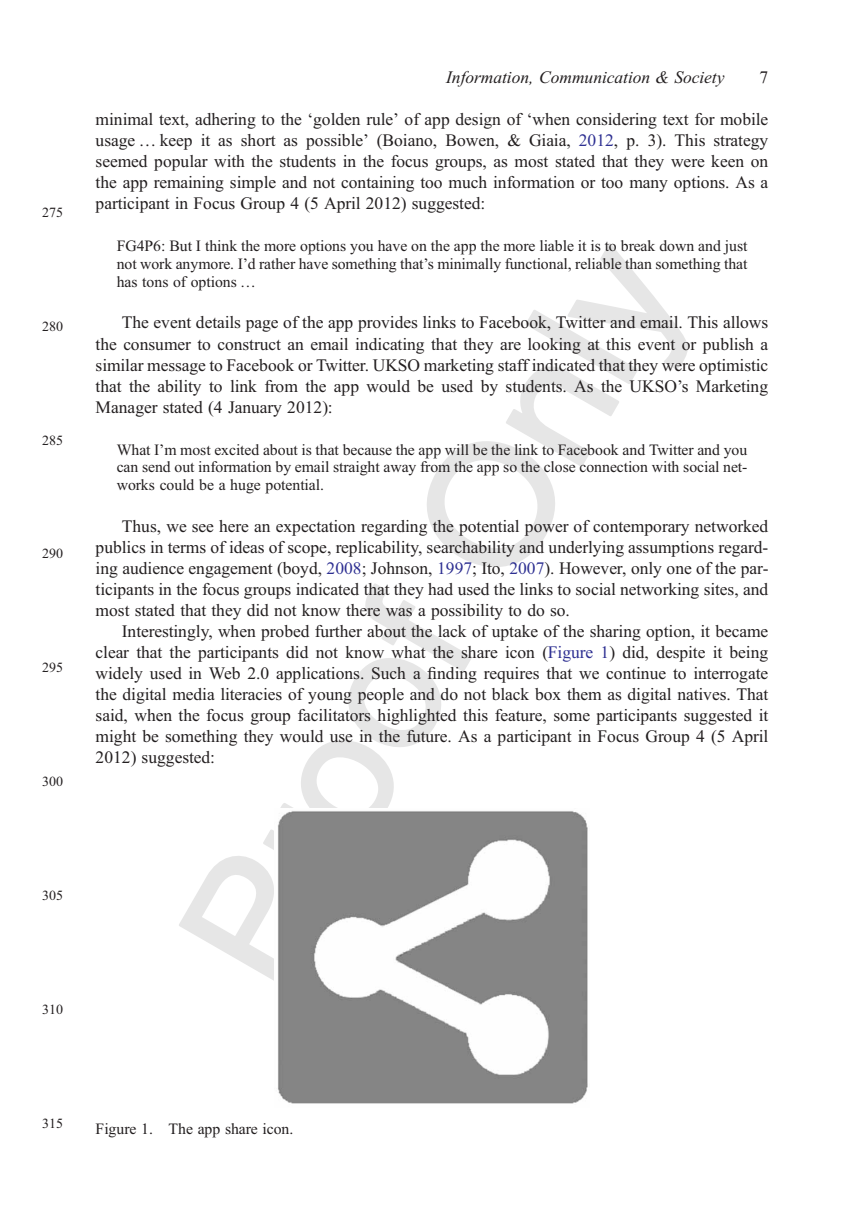
<style>
.page{position:relative;width:864px;height:1231px;background:#fff}
.page>*{position:absolute;margin:0;border:0;box-sizing:border-box;transform-origin:0 0}
.t1{font:17.5px/21px "Adv TT5843 c 571";color:#231f20;text-align:justify}
.t2{font:17.5px "Adv T Tf 90 d 833 a.I";color:#231f20}
.t3{font:15.75px/17.5px "Adv TT5843 c 571";color:#231f20;text-align:justify}
.t4{font:14px "Adv TT5843 c 571";color:#231f20}
.s1{font-style:inherit}
.s2{color:#2e3092}
.s3{font-family:"Adv TT5843 c 571+fb"}
</style>
<div class="page">
<svg style="left:179px;top:583px;width:293px;height:398px"></svg>
<svg style="left:427px;top:243px;width:260px;height:324px"></svg>
<img style="left:274px;top:808px;width:314px;height:296px">
<p class="t4" style="left:42px;top:204px;width:22px">275</p>
<p class="t4" style="left:42px;top:318px;width:22px">280</p>
<p class="t4" style="left:42px;top:432px;width:22px">285</p>
<p class="t4" style="left:42px;top:546px;width:22px">290</p>
<p class="t4" style="left:42px;top:660px;width:22px">295</p>
<p class="t4" style="left:42px;top:773px;width:22px">300</p>
<p class="t2" style="left:446px;top:68px;width:279px">Information, Communication &amp; Society</p>
<p class="t1" style="left:759px;top:67px;width:10px">7</p>
<p class="t1" style="left:96px;top:109px;width:674px">minimal text, adhering to the <span class="s1">‘</span>golden rule<span class="s1">’</span> of app design of <span class="s1">‘</span>when considering text for mobile usage <span class="s1">…</span> keep it as short as possible<span class="s1">’</span> (Boiano, Bowen, &amp; Giaia, <span class="s2">2012</span>, p. 3). This strategy seemed popular with the students in the focus groups, as most stated that they were keen on the app remaining simple and not containing too much information or too many options. As a participant in Focus Group 4 (5 April 2012) suggested:</p>
<p class="t3" style="left:117px;top:237px;width:632px">FG4P6: But I think the more options you have on the app the more liable it is to break down and just not work anymore. I<span class="s1">’</span>d rather have something that<span class="s1">’</span>s minimally functional, reliable than something that has tons of options <span class="s1">…</span></p>
<p class="t1" style="left:96px;top:312px;width:674px;text-indent:26px">The event details page of the app provides links to Facebook, Twitter and email. This allows the consumer to construct an email indicating that they are looking at this event or publish a similar message to Facebook or Twitter. UKSO marketing staff indicated that they were optimistic that the ability to link from the app would be used by students. As the UKSO<span class="s1">’</span>s Marketing Manager stated (4 January 2012):</p>
<p class="t3" style="left:117px;top:440px;width:632px">What I<span class="s1">’</span>m most excited about is that because the app will be the link to Facebook and Twitter and you can send out information by email straight away from the app so the close connection with social net&shy;works could be a huge potential.</p>
<p class="t1" style="left:96px;top:515px;width:674px;text-indent:26px">Thus, we see here an expectation regarding the potential power of contemporary networked publics in terms of ideas of scope, replicability, searchability and underlying assumptions regard&shy;ing audience engagement (boyd, <span class="s2">2008</span>; Johnson, <span class="s2">1997</span>; Ito, <span class="s2">2007</span>). However, only one of the par&shy;ticipants in the focus groups indicated that they had used the links to social networking sites, and most stated that they did not know there was a possibility to do so.</p>
<p class="t1" style="left:96px;top:620px;width:674px;text-indent:26px">Interestingly, when probed further about the lack of uptake of the sharing option, it became clear that the participants did not know what the share icon (<span class="s2">Figure 1</span>) did, despite it being widely used in Web 2.0 applications. Such a <span class="s3">fi</span>nding requires that we continue to interrogate the digital media literacies of young people and do not black box them as digital natives. That said, when the focus group facilitators highlighted this feature, some participants suggested it might be something they would use in the future. As a participant in Focus Group 4 (5 April 2012) suggested:</p>
<p class="t4" style="left:42px;top:887px;width:22px">305</p>
<p class="t4" style="left:42px;top:1001px;width:22px">310</p>
<p class="t4" style="left:42px;top:1115px;width:22px">315</p>
<p class="t3" style="left:96px;top:1119px;width:199px">Figure 1. The app share icon.</p>
</div>
